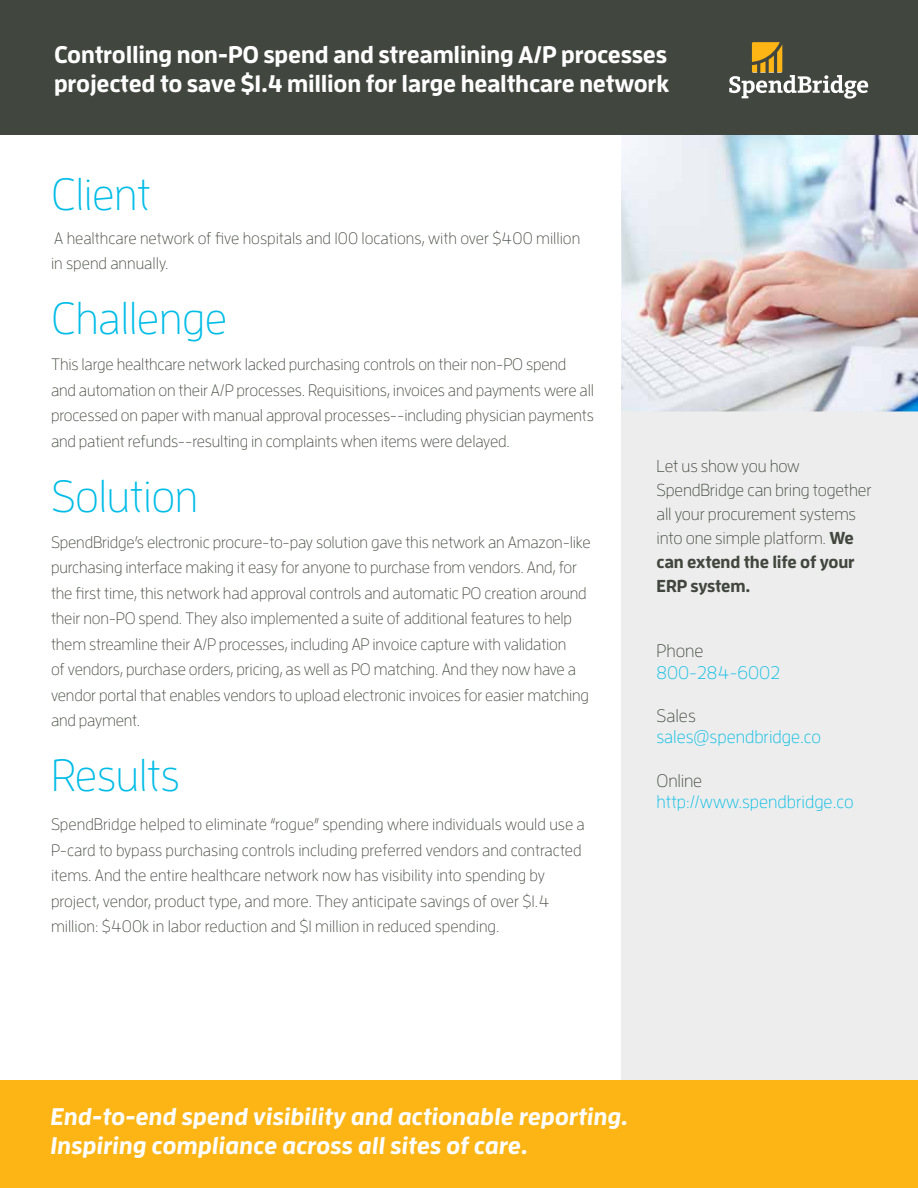
<style>
.page{position:relative;width:918px;height:1188px;background:#fff}
.page>*{position:absolute;margin:0;border:0;box-sizing:border-box;transform-origin:0 0}
.t1{font:300 45px "Enzo OT";letter-spacing:-.01em;color:#00bce7}
.t2{font:700 24px/28.8px "Enzo OT";letter-spacing:-.01em;color:#fff}
.t3{font:italic 700 24px/28.8px "Enzo OT";color:#fff}
.t4{font:300 18px "Enzo OT";color:#00bce7}
.t5{font:300 18px "Enzo OT";color:#41463e}
.t6{font:300 17.25px/24px "Enzo OT";letter-spacing:-.01em;color:#41463e}
.t7{font:300 16.5px/25.5px "Enzo OT";letter-spacing:-.01em;color:#41463e}
.s1{font-weight:700}
</style>
<div class="page">
<div style="left:621px;top:310px;width:297px;height:770px;background:#ecedec"></div>
<div style="left:0;top:1080px;width:918px;height:108px;background:#fcb515"></div>
<div style="left:0;top:0;width:918px;height:135px;background:#41463e"></div>
<img style="left:621px;top:135px;width:297px;height:276px">
<svg style="left:729px;top:42px;width:139px;height:57px"></svg>
<h2 class="t2" style="left:54px;top:40px;width:617px">Controlling non-PO spend and streamlining A/P processes projected to save $1.4 million for large healthcare network</h2>
<h1 class="t1" style="left:51px;top:167px;width:101px">Client</h1>
<p class="t7" style="left:51px;top:225px;width:531px">A healthcare network of five hospitals and 100 locations, with over $400 million in spend annually.</p>
<h1 class="t1" style="left:51px;top:291px;width:178px">Challenge</h1>
<p class="t7" style="left:51px;top:351px;width:544px">This large healthcare network lacked purchasing controls on their non-PO spend and automation on their A/P processes. Requisitions, invoices and payments were all processed on paper with manual approval processes--including physician payments and patient refunds--resulting in complaints when items were delayed.</p>
<h1 class="t1" style="left:51px;top:469px;width:149px">Solution</h1>
<p class="t7" style="left:51px;top:529px;width:541px">SpendBridge’s electronic procure-to-pay solution gave this network an Amazon-like purchasing interface making it easy for anyone to purchase from vendors. And, for the first time, this network had approval controls and automatic PO creation around their non-PO spend. They also implemented a suite of additional features to help them streamline their A/P processes, including AP invoice capture with validation<br>of vendors, purchase orders, pricing, as well as PO matching. And they now have a vendor portal that enables vendors to upload electronic invoices for easier matching and payment.</p>
<h1 class="t1" style="left:51px;top:748px;width:130px">Results</h1>
<p class="t7" style="left:51px;top:811px;width:535px">SpendBridge helped to eliminate “rogue” spending where individuals would use a P-card to bypass purchasing controls including preferred vendors and contracted items. And the entire healthcare network now has visibility into spending by project, vendor, product type, and more. They anticipate savings of over $1.4 million: $400k in labor reduction and $1 million in reduced spending.</p>
<p class="t6" style="left:657px;top:454px;width:216px">Let us show you how<br>SpendBridge can bring together all your procurement systems into one simple platform. <span class="s1">We can extend the life of your<br>ERP system.</span></p>
<p class="t5" style="left:657px;top:640px;width:48px">Phone</p>
<p class="t4" style="left:657px;top:662px;width:125px">800-284-6002</p>
<p class="t5" style="left:657px;top:705px;width:41px">Sales</p>
<p class="t4" style="left:657px;top:726px;width:166px">sales@spendbridge.co</p>
<p class="t5" style="left:657px;top:770px;width:47px">Online</p>
<p class="t4" style="left:657px;top:791px;width:198px">http://www.spendbridge.co</p>
<h2 class="t3" style="left:51px;top:1102px;width:579px">End-to-end spend visibility and actionable reporting.<br>Inspiring compliance across all sites of care.</h2>
</div>
